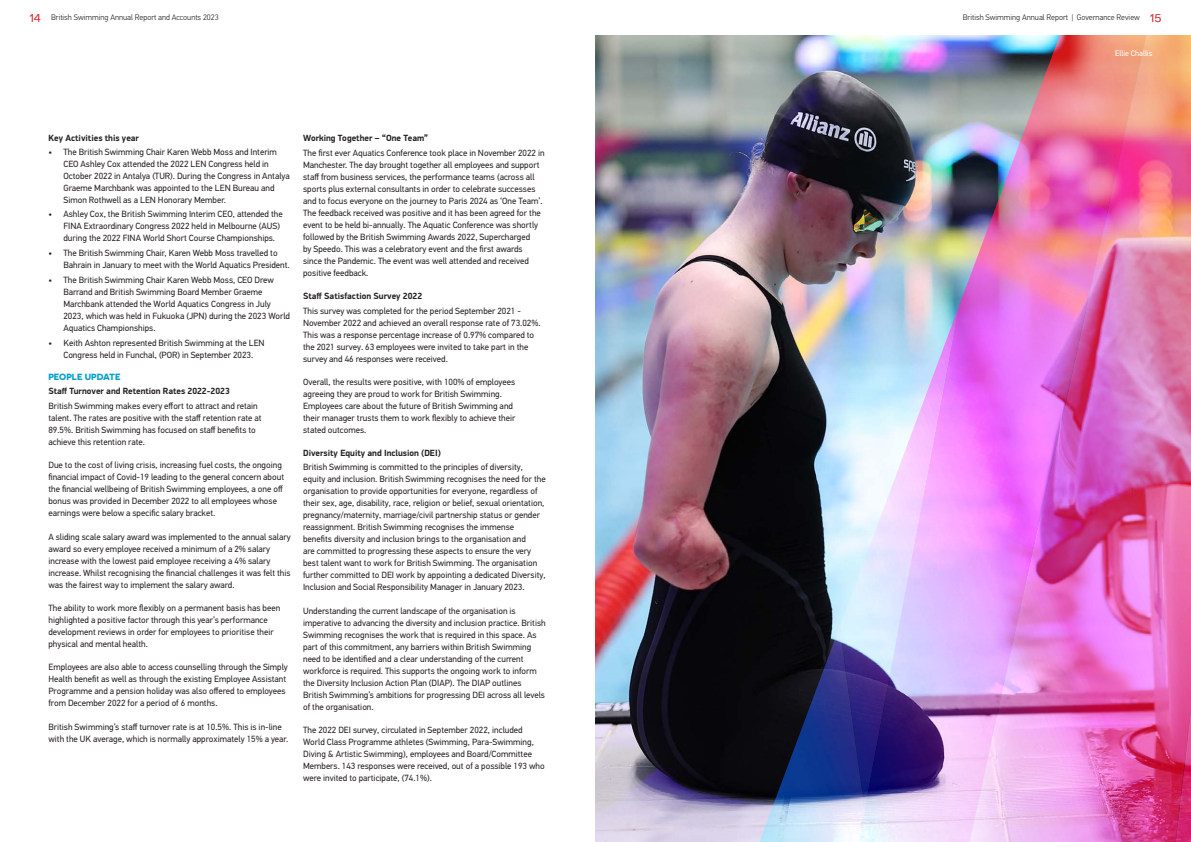
<style>
.page{position:relative;width:1191px;height:842px;background:#fff}
.page>*{position:absolute;margin:0;border:0;box-sizing:border-box;transform-origin:0 0}
.t1{font:14px "Novecentosanswide";color:#e1373d}
.Body_Copy_22{font:9px/12px "PF Din Text Pro";color:#231f20}
.Bullet_Points_22{font:9px/12px "PF Din Text Pro";color:#231f20}
.Second_Sub_Heading_22{font:700 9px "PF Din Display Pro";color:#231f20}
.Sub_Heading{font:700 9px "Novecentosanswide";color:#009ecc}
.t2{font:300 8px "PF Din Text Pro";color:#231f20}
.Namelist_7{font:8px "PF Din Text Pro";color:#fff}
</style>
<div class="page">
<img style="left:595px;top:35px;width:244px;height:807px">
<img style="left:839px;top:35px;width:352px;height:807px">
<svg style="left:756px;top:552px;width:108px;height:290px;background:#404c6c"></svg>
<img style="left:864px;top:35px;width:291px;height:807px">
<img style="left:857px;top:810px;width:13px;height:32px">
<h1 class="t1" style="left:29px;top:9px;width:13px">14</h1>
<h1 class="t1" style="left:1150px;top:9px;width:13px">15</h1>
<p class="t2" style="left:51px;top:13px;width:169px">British Swimming Annual Report and Accounts 2023</p>
<p class="t2" style="left:963px;top:13px;width:178px">British Swimming Annual Report | Governance Review</p>
<p class="Namelist_7" style="left:1115px;top:48px;width:39px">Ellie Challis</p>
<p class="t2" style="left:215px;top:13px;width:5px">2</p>
<p class="t2" style="left:940px;top:13px;width:201px">British Swimming Annual Report | Month by Mo th Highlights</p>
<p class="Second_Sub_Heading_22" style="left:48px;top:133px;width:92px">Key Activities this year</p>
<p class="Bullet_Points_22" style="left:63px;top:146px;width:228px;text-indent:-15px">• The British Swimming Chair Karen Webb Moss and Interim CEO Ashley Cox attended the 2022 LEN Congress held in October 2022 in Antalya (TUR). During the Congress in Antalya Graeme Marchbank was appointed to the LEN Bureau and Simon Rothwell as a LEN Honorary Member.</p>
<p class="Bullet_Points_22" style="left:63px;top:208px;width:221px;text-indent:-15px">• Ashley Cox, the British Swimming Interim CEO, attended the<br>FINA Extraordinary Congress 2022 held in Melbourne (AUS) during the 2022 FINA World Short Course Championships.</p>
<p class="Bullet_Points_22" style="left:63px;top:247px;width:228px;text-indent:-15px">• The British Swimming Chair, Karen Webb Moss travelled to<br>Bahrain in January to meet with the World Aquatics President.</p>
<p class="Bullet_Points_22" style="left:63px;top:274px;width:228px;text-indent:-15px">• The British Swimming Chair Karen Webb Moss, CEO Drew Barrand and British Swimming Board Member Graeme Marchbank attended the World Aquatics Congress in July 2023, which was held in Fukuoka (JPN) during the 2023 World Aquatics Championships.</p>
<p class="Bullet_Points_22" style="left:48px;top:337px;width:218px;text-align:center">• Keith Ashton represented British Swimming at the LEN<br>Congress held in Funchal, (POR) in September 2023.</p>
<p class="Sub_Heading" style="left:48px;top:371px;width:74px">PEOPLE UPDATE</p>
<p class="Second_Sub_Heading_22" style="left:48px;top:386px;width:183px">Staff Turnover and Retention Rates 2022-2023</p>
<p class="Body_Copy_22" style="left:48px;top:400px;width:215px">British Swimming makes every effort to attract and retain talent. The rates are positive with the staff retention rate at 89.5%. British Swimming has focused on staff benefits to achieve this retention rate.</p>
<p class="Body_Copy_22" style="left:48px;top:459px;width:237px">Due to the cost of living crisis, increasing fuel costs, the ongoing financial impact of Covid-19 leading to the general concern about the financial wellbeing of British Swimming employees, a one off bonus was provided in December 2022 to all employees whose earnings were below a specific salary bracket.</p>
<p class="Body_Copy_22" style="left:48px;top:531px;width:244px">A sliding scale salary award was implemented to the annual salary award so every employee received a minimum of a 2% salary increase with the lowest paid employee receiving a 4% salary increase. Whilst recognising the financial challenges it was felt this was the fairest way to implement the salary award.</p>
<p class="Body_Copy_22" style="left:48px;top:602px;width:233px">The ability to work more flexibly on a permanent basis has been highlighted a positive factor through this year’s performance development reviews in order for employees to prioritise their physical and mental health.</p>
<p class="Body_Copy_22" style="left:48px;top:661px;width:241px">Employees are also able to access counselling through the Simply Health benefit as well as through the existing Employee Assistant Programme and a pension holiday was also offered to employees from December 2022 for a period of 6 months.</p>
<p class="Body_Copy_22" style="left:48px;top:721px;width:241px">British Swimming’s staff turnover rate is at 10.5%. This is in-line with the UK average, which is normally approximately 15% a year.</p>
<p class="Second_Sub_Heading_22" style="left:303px;top:133px;width:127px">Working Together – “One Team”</p>
<p class="Body_Copy_22" style="left:303px;top:147px;width:243px">The first ever Aquatics Conference took place in November 2022 in Manchester. The day brought together all employees and support staff from business services, the performance teams (across all sports plus external consultants in order to celebrate successes and to focus everyone on the journey to Paris 2024 as ‘One Team’.<br>The feedback received was positive and it has been agreed for the event to be held bi-annually. The Aquatic Conference was shortly followed by the British Swimming Awards 2022, Supercharged<br>by Speedo. This was a celebratory event and the first awards<br>since the Pandemic. The event was well attended and received positive feedback.</p>
<p class="Second_Sub_Heading_22" style="left:303px;top:290px;width:121px">Staff Satisfaction Survey 2022</p>
<p class="Body_Copy_22" style="left:303px;top:304px;width:239px">This survey was completed for the period September 2021 - November 2022 and achieved an overall response rate of 73.02%.<br>This was a response percentage increase of 0.97% compared to the 2021 survey. 63 employees were invited to take part in the survey and 46 responses were received.</p>
<p class="Body_Copy_22" style="left:303px;top:376px;width:214px">Overall, the results were positive, with 100% of employees agreeing they are proud to work for British Swimming.<br>Employees care about the future of British Swimming and their manager trusts them to work flexibly to achieve their stated outcomes.</p>
<p class="Second_Sub_Heading_22" style="left:303px;top:447px;width:139px">Diversity Equity and Inclusion (DEI)</p>
<p class="Body_Copy_22" style="left:303px;top:461px;width:244px">British Swimming is committed to the principles of diversity, equity and inclusion. British Swimming recognises the need for the organisation to provide opportunities for everyone, regardless of their sex, age, disability, race, religion or belief, sexual orientation, pregnancy/maternity, marriage/civil partnership status or gender reassignment. British Swimming recognises the immense<br>benefits diversity and inclusion brings to the organisation and<br>are committed to progressing these aspects to ensure the very best talent want to work for British Swimming. The organisation further committed to DEI work by appointing a dedicated Diversity, Inclusion and Social Responsibility Manager in January 2023.</p>
<p class="Body_Copy_22" style="left:303px;top:605px;width:244px">Understanding the current landscape of the organisation is imperative to advancing the diversity and inclusion practice. British Swimming recognises the work that is required in this space. As part of this commitment, any barriers within British Swimming need to be identified and a clear understanding of the current workforce is required. This supports the ongoing work to inform the Diversity Inclusion Action Plan (DIAP). The DIAP outlines British Swimming’s ambitions for progressing DEI across all levels of the organisation.</p>
<p class="Body_Copy_22" style="left:303px;top:724px;width:243px">The 2022 DEI survey, circulated in September 2022, included World Class Programme athletes (Swimming, Para-Swimming, Diving &amp; Artistic Swimming), employees and Board/Committee Members. 143 responses were received, out of a possible 193 who were invited to participate, (74.1%).</p>
</div>
